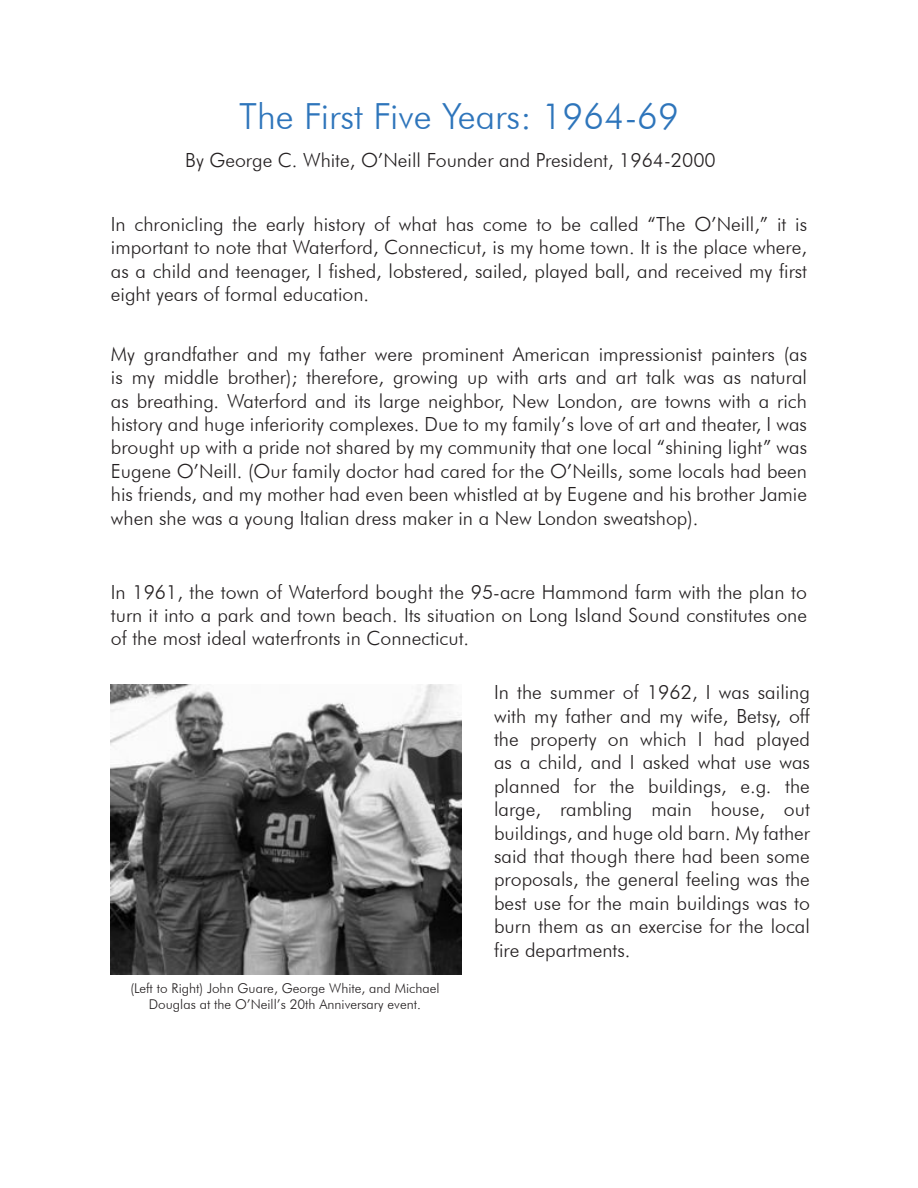
<style>
.page{position:relative;width:918px;height:1188px;background:#fff}
.page>*{position:absolute;margin:0;border:0;box-sizing:border-box;transform-origin:0 0}
.t1{font:300 36px "Futura BT";color:#2e75bb}
.t2{font:300 19.5px/23.4px "Futura BT";color:#231f20;text-align:justify}
.t3{font:300 13.5px/16.2px "Futura BT";color:#231f20;text-align:center}
</style>
<div class="page">
<img style="left:111px;top:684px;width:351px;height:290px">
<h1 class="t1" style="left:239px;top:94px;width:441px">The First Five Years: 1964-69</h1>
<p class="t2" style="left:185px;top:148px;width:532px">By George C. White, O’Neill Founder and President, 1964-2000</p>
<p class="t2" style="left:111px;top:212px;width:698px">In chronicling the early history of what has come to be called “The O’Neill,” it is important to note that Waterford, Connecticut, is my home town. It is the place where, as a child and teenager, I fished, lobstered, sailed, played ball, and received my first eight years of formal education.</p>
<p class="t2" style="left:111px;top:342px;width:698px">My grandfather and my father were prominent American impressionist painters (as is my middle brother); therefore, growing up with arts and art talk was as natural as breathing. Waterford and its large neighbor, New London, are towns with a rich history and huge inferiority complexes. Due to my family’s love of art and theater, I was brought up with a pride not shared by my community that one local “shining light” was Eugene O’Neill. (Our family doctor had cared for the O’Neills, some locals had been his friends, and my mother had even been whistled at by Eugene and his brother Jamie when she was a young Italian dress maker in a New London sweatshop).</p>
<p class="t2" style="left:111px;top:580px;width:698px">In 1961, the town of Waterford bought the 95-acre Hammond farm with the plan to turn it into a park and town beach. Its situation on Long Island Sound constitutes one of the most ideal waterfronts in Connecticut.</p>
<p class="t2" style="left:494px;top:680px;width:317px">In the summer of 1962, I was sailing with my father and my wife, Betsy, off the property on which I had played as a child, and I asked what use was planned for the buildings, e.g. the large, rambling main house, out buildings, and huge old barn. My father said that though there had been some proposals, the general feeling was the best use for the main buildings was to burn them as an exercise for the local fire departments.</p>
<p class="t3" style="left:130px;top:980px;width:311px">(Left to Right) John Guare, George White, and Michael<br>Douglas at the O’Neill’s 20th Anniversary event.</p>
</div>
